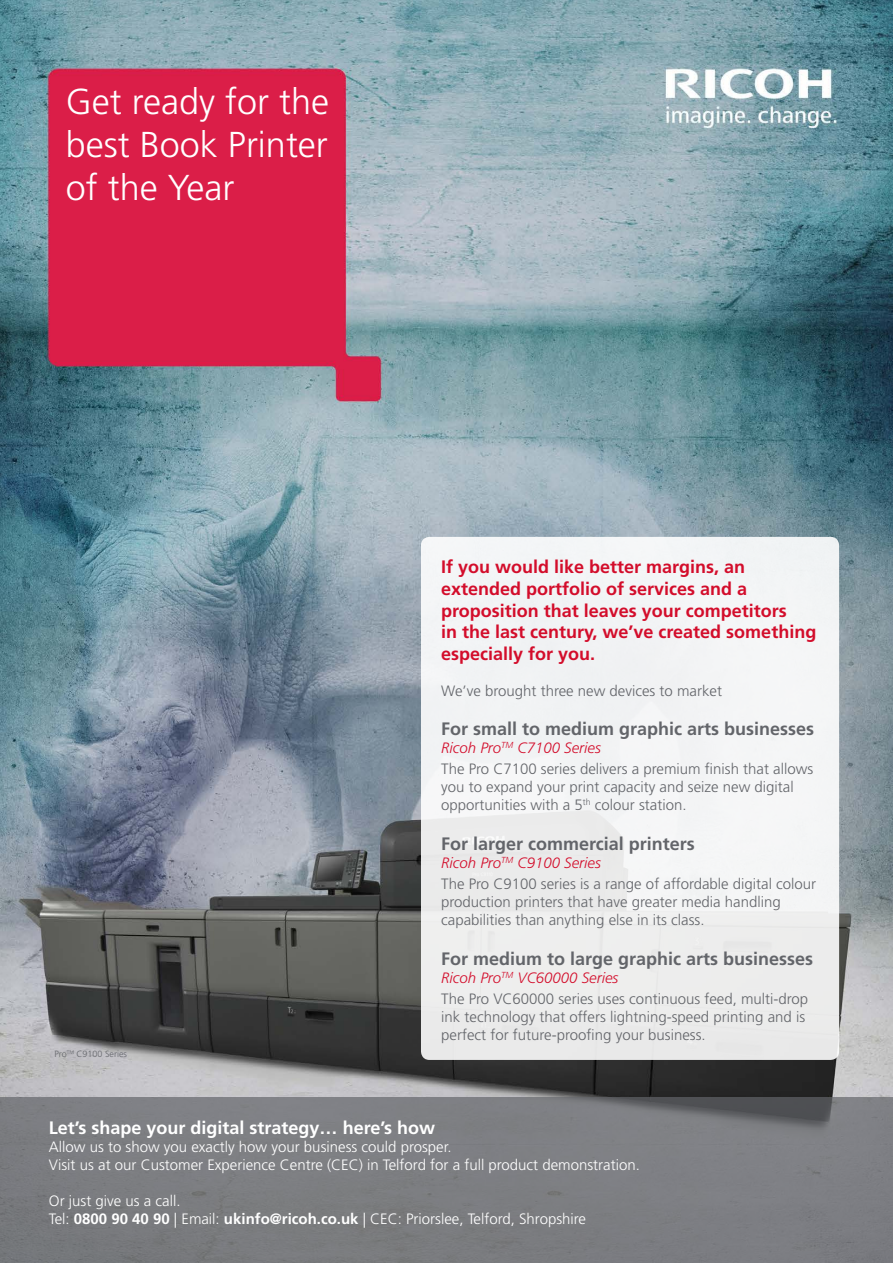
<style>
.page{position:relative;width:893px;height:1263px;background:#fff}
.page>*{position:absolute;margin:0;border:0;box-sizing:border-box;transform-origin:0 0}
.t1{font:300 36px/43.2px "Frutiger LT Std";color:#fff;text-align:justify}
.t2{font:700 18px/21.6px "Frutiger LT Std";color:#d30d2b}
.t3{font:700 18px "Frutiger LT Std";color:#63656a}
.t4{font:700 18px "Frutiger LT Std";color:#fff}
.t5{font:300 15px/18px "Frutiger LT Std";color:#63656a}
.t6{font:300 15px "Frutiger LT Std";color:#fff}
.t7{font:italic 300 15px "Frutiger LT Std";color:#d30d2b}
.t8{font:300 9px "Frutiger LT Std";color:#63656a}
.s1{font-weight:700}
</style>
<div class="page">
<img style="left:0;top:0;width:893px;height:1098px">
<div style="left:0;top:1098px;width:893px;height:165px;background:#7d7e82"></div>
<div style="left:421px;top:537px;width:418px;height:523px;background:#f1f3f4;border-radius:9px"></div>
<p class="t1" style="left:66px;top:80px;width:265px">Get ready for the best Book Printer of the Year</p>
<p class="t8" style="left:54px;top:1049px;width:74px">Pro<sup>TM</sup> C9100 Series</p>
<p class="t2" style="left:441px;top:556px;width:377px">If you would like better margins, an extended portfolio of services and a proposition that leaves your competitors<br>in the last century, we’ve created something especially for you.</p>
<p class="t5" style="left:441px;top:682px;width:282px">We’ve brought three new devices to market</p>
<p class="t3" style="left:441px;top:719px;width:375px">For small to medium graphic arts businesses</p>
<p class="t7" style="left:441px;top:740px;width:161px">Ricoh Pro<sup>TM</sup> C7100 Series</p>
<p class="t5" style="left:441px;top:760px;width:374px">The Pro C7100 series delivers a premium finish that allows you to expand your print capacity and seize new digital</p>
<p class="t5" style="left:441px;top:796px;width:247px">opportunities with a 5<sup>th</sup> colour station.</p>
<p class="t3" style="left:441px;top:833px;width:255px">For larger commercial printers</p>
<p class="t7" style="left:441px;top:854px;width:161px">Ricoh Pro<sup>TM</sup> C9100 Series</p>
<p class="t5" style="left:441px;top:875px;width:377px">The Pro C9100 series is a range of affordable digital colour production printers that have greater media handling capabilities than anything else in its class.</p>
<p class="t3" style="left:441px;top:948px;width:374px">For medium to large graphic arts businesses</p>
<p class="t7" style="left:441px;top:969px;width:179px">Ricoh Pro<sup>TM</sup> VC60000 Series</p>
<p class="t5" style="left:441px;top:990px;width:369px">The Pro VC60000 series uses continuous feed, multi-drop ink technology that offers lightning-speed printing and is perfect for future-proofing your business.</p>
<p class="t4" style="left:49px;top:1117px;width:388px">Let’s shape your digital strategy… here’s how</p>
<p class="t6" style="left:49px;top:1138px;width:404px">Allow us to show you exactly how your business could prosper.</p>
<p class="t6" style="left:49px;top:1156px;width:593px">Visit us at our Customer Experience Centre (CEC) in Telford for a full product demonstration.</p>
<p class="t6" style="left:49px;top:1192px;width:133px">Or just give us a call.</p>
<p class="t6" style="left:49px;top:1210px;width:539px">Tel: <span class="s1">0800 90 40 90</span> | Email: <span class="s1">ukinfo@ricoh.co.uk</span> | CEC: Priorslee, Telford, Shropshire</p>
</div>
